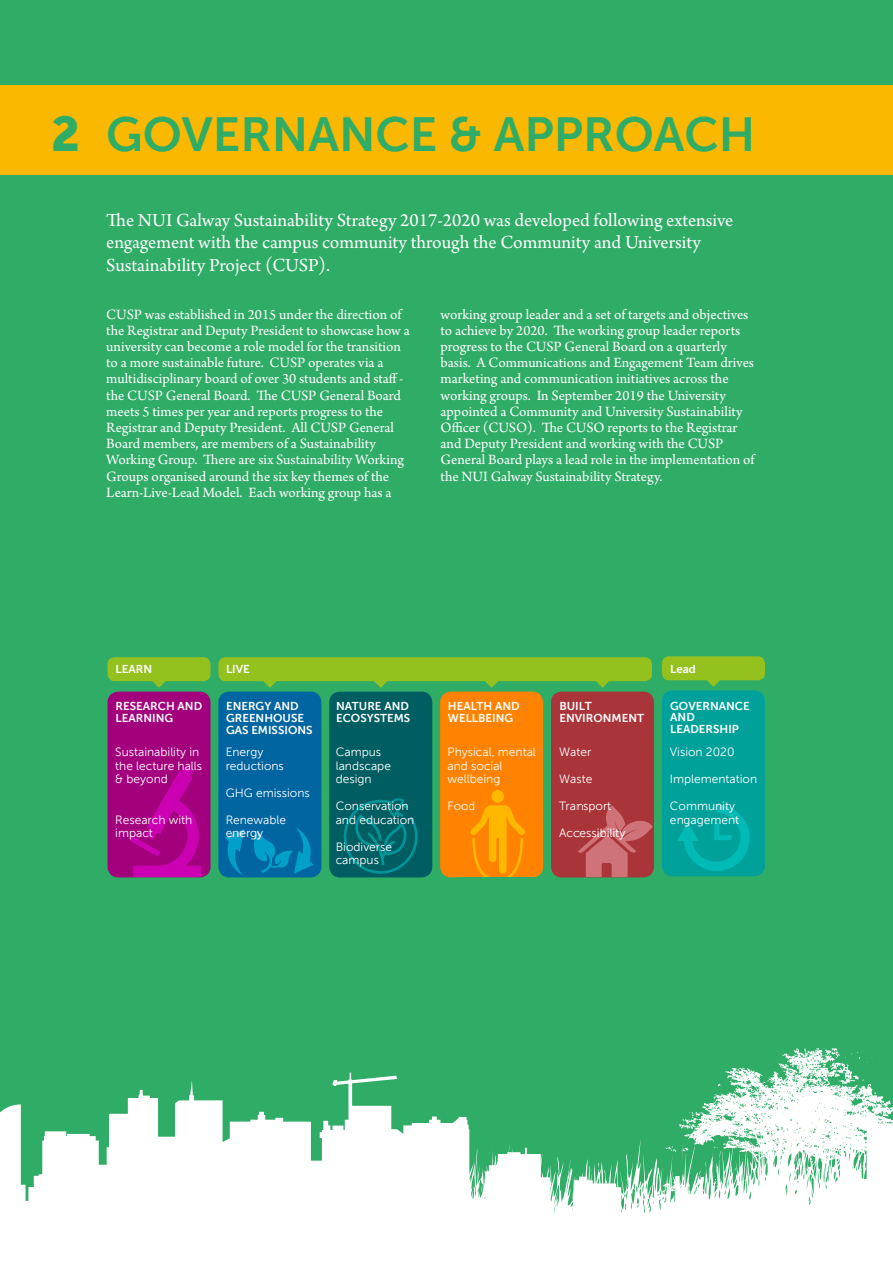
<style>
.page{position:relative;width:893px;height:1263px;background:#2fac66}
.page>*{position:absolute;margin:0;border:0;box-sizing:border-box;transform-origin:0 0}
.t1{font:48px "Museo Sans 700";color:#2fac66}
.t2{font:19.5px/22.5px "Arno Pro";color:#fff}
.t3{font:15px/16.2px "Arno Pro";color:#fff}
.t4{font:12px/13.5px "Museo Sans 300";color:#fff}
.t5{font:11.55px/11.6px "Museo Sans 700";color:#fff}
.s1{font-family:"Museo Sans 900"}
</style>
<div class="page">
<div style="left:0;top:85px;width:893px;height:89px;background:#fbb800"></div>
<svg style="left:0;top:1072px;width:743px;height:191px;fill:#fff"></svg>
<svg style="left:743px;top:1048px;width:150px;height:215px;background:#d5eee0"></svg>
<div style="left:108px;top:692px;width:103px;height:185px;background:#a3007d;border-radius:11px"></div>
<div style="left:329px;top:692px;width:103px;height:185px;background:#005e62;border-radius:11px"></div>
<svg style="left:343px;top:798px;width:75px;height:76px"></svg>
<div style="left:551px;top:692px;width:103px;height:185px;background:#a93439;border-radius:11px"></div>
<div style="left:218px;top:692px;width:103px;height:185px;background:#0065a0;border-radius:11px"></div>
<div style="left:440px;top:692px;width:103px;height:185px;background:#ff8300;border-radius:11px"></div>
<div style="left:662px;top:690px;width:103px;height:186px;background:#00a19a;border-radius:11px"></div>
<svg style="left:253px;top:827px;width:60px;height:47px"></svg>
<svg style="left:225px;top:829px;width:19px;height:46px"></svg>
<svg style="left:491px;top:790px;width:13px;height:13px"></svg>
<svg style="left:470px;top:805px;width:55px;height:72px"></svg>
<svg style="left:578px;top:805px;width:75px;height:72px"></svg>
<svg style="left:677px;top:805px;width:73px;height:66px"></svg>
<div style="left:108px;top:657px;width:103px;height:24px;background:#95c11f;border-radius:7px"></div>
<div style="left:662px;top:656px;width:103px;height:24px;background:#95c11f;border-radius:7px"></div>
<div style="left:218px;top:657px;width:434px;height:24px;background:#95c11f;border-radius:7px"></div>
<svg style="left:151px;top:681px;width:16px;height:7px"></svg>
<svg style="left:261px;top:681px;width:17px;height:7px"></svg>
<svg style="left:483px;top:681px;width:17px;height:7px"></svg>
<svg style="left:372px;top:681px;width:17px;height:7px"></svg>
<svg style="left:594px;top:681px;width:17px;height:7px"></svg>
<svg style="left:705px;top:680px;width:17px;height:7px"></svg>
<svg style="left:130px;top:766px;width:71px;height:111px"></svg>
<h1 class="t1" style="left:51px;top:107px;width:706px"><span class="s1">2</span> GOVERNANCE &amp; APPROACH</h1>
<h2 class="t2" style="left:106px;top:210px;width:629px">The NUI Galway Sustainability Strategy 2017-2020 was developed following extensive engagement with the campus community through the Community and University<br>Sustainability Project (CUSP).</h2>
<p class="t3" style="left:106px;top:307px;width:305px">CUSP was established in 2015 under the direction of the Registrar and Deputy President to showcase how a university can become a role model for the transition to a more sustainable future. CUSP operates via a multidisciplinary board of over 30 students and staff - the CUSP General Board. The CUSP General Board meets 5 times per year and reports progress to the Registrar and Deputy President. All CUSP General Board members, are members of a Sustainability Working Group. There are six Sustainability Working Groups organised around the six key themes of the Learn-Live-Lead Model. Each working group has a</p>
<p class="t3" style="left:441px;top:307px;width:315px">working group leader and a set of targets and objectives to achieve by 2020. The working group leader reports progress to the CUSP General Board on a quarterly basis. A Communications and Engagement Team drives marketing and communication initiatives across the working groups. In September 2019 the University appointed a Community and University Sustainability Officer (CUSO). The CUSO reports to the Registrar and Deputy President and working with the CUSP General Board plays a lead role in the implementation of the NUI Galway Sustainability Strategy.</p>
<p class="t5" style="left:116px;top:663px;width:38px">LEARN</p>
<p class="t5" style="left:670px;top:663px;width:27px">Lead</p>
<p class="t5" style="left:226px;top:663px;width:25px">LIVE</p>
<p class="t5" style="left:116px;top:701px;width:88px">RESEARCH AND<br>LEARNING</p>
<p class="t4" style="left:115px;top:745px;width:88px">Sustainability in the lecture halls &amp; beyond</p>
<p class="t4" style="left:115px;top:813px;width:79px">Research with impact</p>
<p class="t5" style="left:226px;top:701px;width:88px">ENERGY AND<br>GREENHOUSE<br>GAS EMISSIONS</p>
<p class="t4" style="left:226px;top:745px;width:60px">Energy reductions</p>
<p class="t4" style="left:226px;top:786px;width:86px">GHG emissions</p>
<p class="t4" style="left:226px;top:813px;width:62px">Renewable energy</p>
<p class="t5" style="left:336px;top:701px;width:76px">NATURE AND<br>ECOSYSTEMS</p>
<p class="t5" style="left:448px;top:701px;width:73px">HEALTH AND<br>WELLBEING</p>
<p class="t5" style="left:559px;top:701px;width:86px">BUILT<br>ENVIRONMENT</p>
<p class="t5" style="left:670px;top:700px;width:81px">GOVERNANCE<br>AND<br>LEADERSHIP</p>
<p class="t4" style="left:336px;top:745px;width:57px">Campus landscape design</p>
<p class="t4" style="left:336px;top:799px;width:80px">Conservation and education</p>
<p class="t4" style="left:336px;top:840px;width:58px">Biodiverse campus</p>
<p class="t4" style="left:448px;top:745px;width:90px">Physical, mental and social wellbeing</p>
<p class="t4" style="left:448px;top:799px;width:30px">Food</p>
<p class="t4" style="left:559px;top:745px;width:34px">Water</p>
<p class="t4" style="left:559px;top:772px;width:35px">Waste</p>
<p class="t4" style="left:559px;top:799px;width:54px">Transport</p>
<p class="t4" style="left:559px;top:826px;width:68px">Accessibility</p>
<p class="t4" style="left:670px;top:745px;width:66px">Vision 2020</p>
<p class="t4" style="left:670px;top:772px;width:89px">Implementation</p>
<p class="t4" style="left:670px;top:799px;width:71px">Community engagement</p>
</div>
